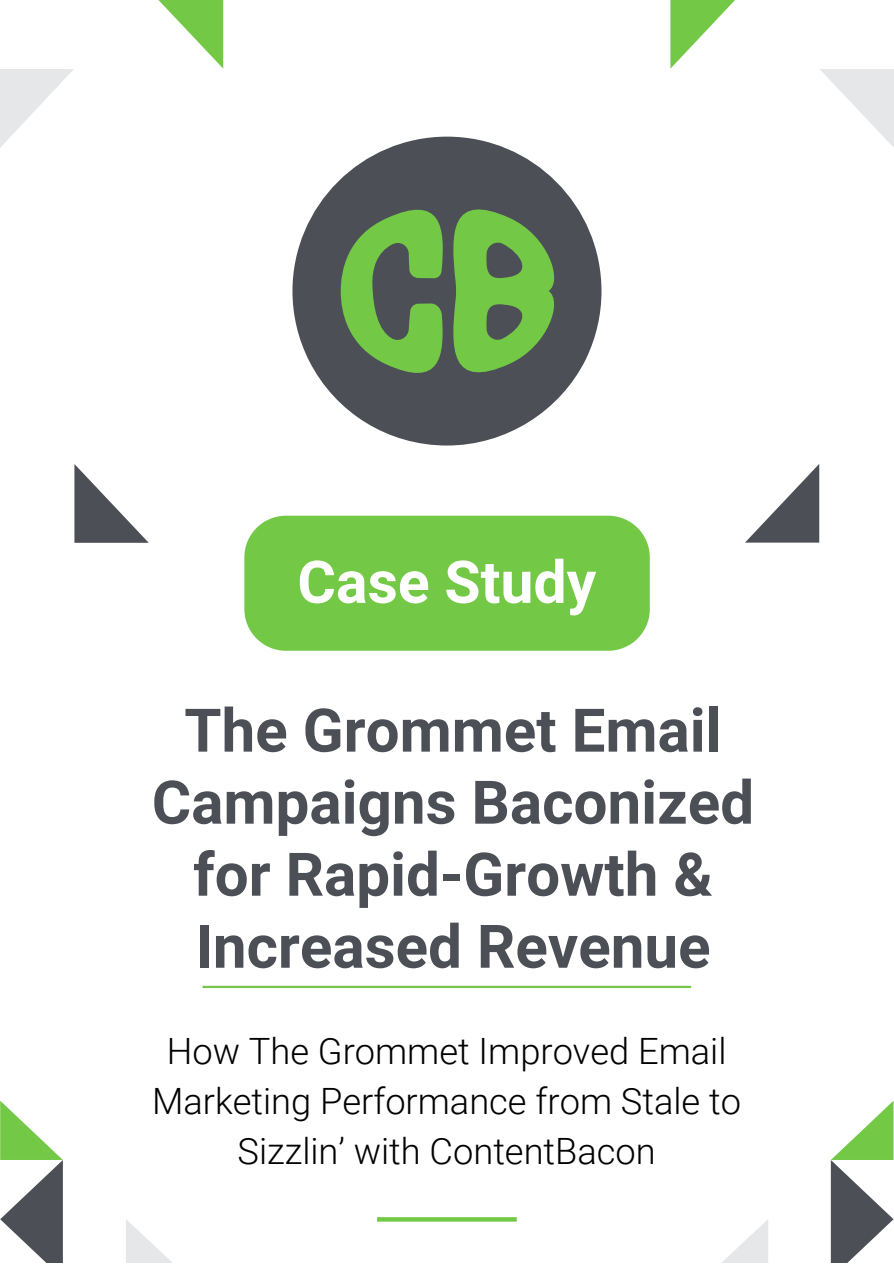
<style>
.page{position:relative;width:894px;height:1264px;background:#fff}
.page>*{position:absolute;margin:0;border:0;box-sizing:border-box;transform-origin:0 0}
.t1{font:700 60.15px/72px "Roboto";color:#4d4f57;text-align:center}
.t2{font:700 58.95px "Roboto";color:#fff}
.t3{font:300 36.3px/49.8px "Roboto";color:#000;text-align:center}
</style>
<div class="page">
<svg style="left:0;top:69px;width:74px;height:79px"></svg>
<svg style="left:0;top:1100px;width:63px;height:163px"></svg>
<svg style="left:74px;top:464px;width:75px;height:79px"></svg>
<svg style="left:126px;top:1220px;width:45px;height:42px"></svg>
<svg style="left:158px;top:0;width:65px;height:69px"></svg>
<div style="left:244px;top:515px;width:405px;height:135px;background:#73c946"></div>
<svg style="left:377px;top:1217px;width:139px;height:4px"></svg>
<svg style="left:292px;top:137px;width:309px;height:308px;fill:#4d4f57"></svg>
<svg style="left:453px;top:209px;width:101px;height:164px"></svg>
<svg style="left:340px;top:209px;width:103px;height:164px"></svg>
<svg style="left:670px;top:0;width:65px;height:69px"></svg>
<svg style="left:723px;top:1220px;width:45px;height:42px"></svg>
<svg style="left:745px;top:464px;width:74px;height:78px"></svg>
<svg style="left:830px;top:1101px;width:63px;height:162px"></svg>
<svg style="left:820px;top:69px;width:73px;height:78px"></svg>
<hr style="left:893px;top:227px;width:1px;height:79px;background:#e6e7e8">
<hr style="left:202px;top:985px;width:489px;height:3px;background:#73c946">
<p class="t2" style="left:297px;top:548px;width:300px">Case Study</p>
<p class="t1" style="left:152px;top:695px;width:603px">The Grommet Email<br>Campaigns Baconized for Rapid-Growth &amp;<br>Increased Revenue</p>
<p class="t3" style="left:152px;top:1026px;width:590px">How The Grommet Improved Email<br>Marketing Performance from Stale to<br>Sizzlin’ with ContentBacon</p>
</div>
